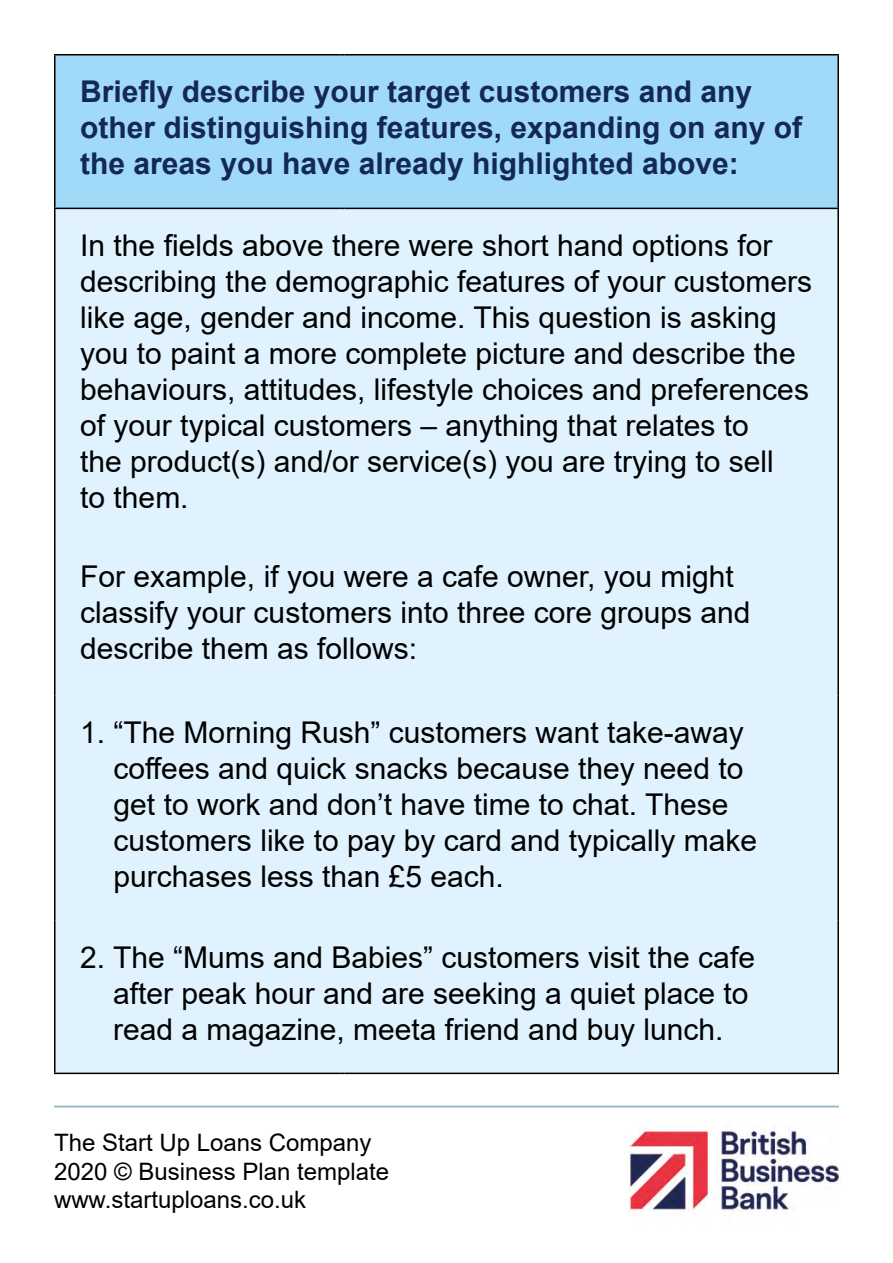
<style>
.page{position:relative;width:893px;height:1263px;background:#fff}
.page>*{position:absolute;margin:0;border:0;box-sizing:border-box;transform-origin:0 0}
.t1{font:30px/36px "Arial";color:#000}
.heading3{font:700 30px/36px "Arial";color:#142855}
.t2{font:24px/28.8px "Arial";color:#000}
</style>
<div class="page">
<img style="left:629px;top:1131px;width:211px;height:84px">
<hr style="left:54px;top:1106px;width:785px;height:1px;background:#96bac4">
<div style="left:55px;top:55px;width:783px;height:153px;background:#a1daf8"></div>
<div style="left:56px;top:209px;width:781px;height:863px;background:#dff2fd"></div>
<hr style="left:54px;top:54px;width:286px;height:2px;background:#000">
<hr style="left:54px;top:55px;width:2px;height:153px;background:#000">
<hr style="left:345px;top:54px;width:494px;height:2px;background:#000">
<hr style="left:837px;top:55px;width:2px;height:153px;background:#000">
<hr style="left:54px;top:208px;width:286px;height:1px;background:#000">
<hr style="left:54px;top:209px;width:2px;height:331px;background:#000">
<hr style="left:345px;top:208px;width:494px;height:1px;background:#000">
<hr style="left:837px;top:209px;width:2px;height:331px;background:#000">
<hr style="left:54px;top:540px;width:2px;height:155px;background:#000">
<hr style="left:837px;top:540px;width:2px;height:155px;background:#000">
<hr style="left:54px;top:695px;width:2px;height:226px;background:#000">
<hr style="left:837px;top:695px;width:2px;height:226px;background:#000">
<hr style="left:54px;top:921px;width:2px;height:151px;background:#000">
<hr style="left:837px;top:921px;width:2px;height:151px;background:#000">
<hr style="left:54px;top:1072px;width:286px;height:2px;background:#000">
<hr style="left:345px;top:1072px;width:494px;height:2px;background:#000">
<h3 class="heading3" style="left:80px;top:74px;width:723px">Briefly describe your target customers and any other distinguishing features, expanding on any of the areas you have already highlighted above:</h3>
<p class="t1" style="left:80px;top:227px;width:733px">In the fields above there were short hand options for describing the demographic features of your customers like age, gender and income. This question is asking you to paint a more complete picture and describe the behaviours, attitudes, lifestyle choices and preferences of your typical customers – anything that relates to<br>the product(s) and/or service(s) you are trying to sell<br>to them.</p>
<p class="t1" style="left:80px;top:559px;width:672px">For example, if you were a cafe owner, you might classify your customers into three core groups and describe them as follows:</p>
<p class="t1" style="left:114px;top:714px;width:645px;text-indent:-33px">1. “The Morning Rush” customers want take-away coffees and quick snacks because they need to get to work and don’t have time to chat. These customers like to pay by card and typically make purchases less than £5 each.</p>
<p class="t1" style="left:113px;top:939px;width:643px;text-indent:-33px">2. The “Mums and Babies” customers visit the cafe after peak hour and are seeking a quiet place to read a magazine, meeta friend and buy lunch.</p>
<p class="t2" style="left:54px;top:1128px;width:337px">The Start Up Loans Company<br>2020 © Business Plan template www.startuploans.co.uk</p>
</div>
